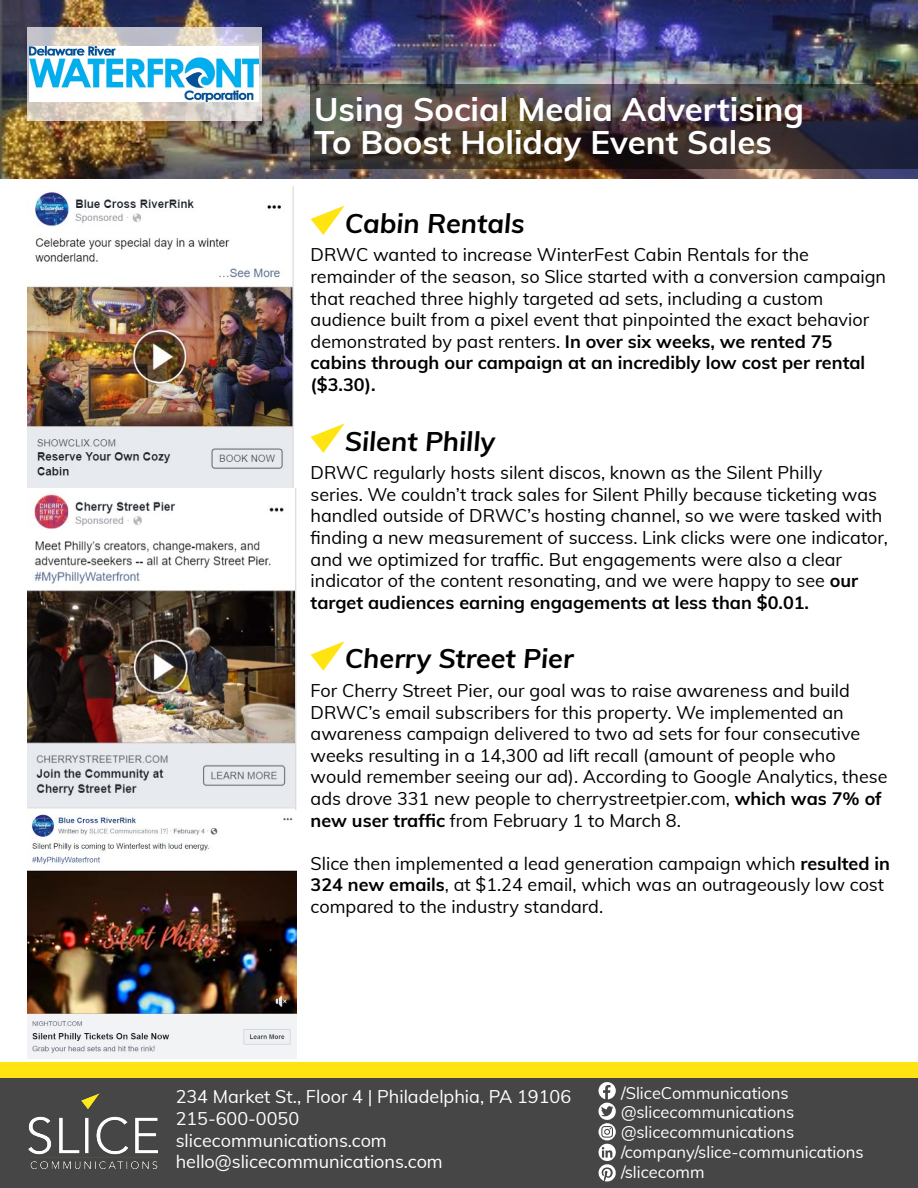
<style>
.page{position:relative;width:918px;height:1188px;background:#fff}
.page>*{position:absolute;margin:0;border:0;box-sizing:border-box;transform-origin:0 0}
.t1{font:700 32.7px/33px "Muli";color:#fff}
.t2{font:italic 700 27px "Muli";color:#000101}
.t3{font:18px/21.6px "Muli";color:#000101}
.t4{font:18px/21.6px "Muli";color:#fff}
.t5{font:16.5px/19.8px "Muli";color:#fff}
.s1{font-weight:700}
</style>
<div class="page">
<div style="left:0;top:1078px;width:918px;height:110px;background:#464647"></div>
<img style="left:29px;top:1093px;width:129px;height:75px">
<div style="left:0;top:1063px;width:918px;height:15px;background:#ffe412"></div>
<svg style="left:598px;top:1082px;width:18px;height:100px"></svg>
<svg style="left:311px;top:206px;width:34px;height:29px"></svg>
<svg style="left:311px;top:423px;width:34px;height:30px"></svg>
<svg style="left:311px;top:641px;width:34px;height:30px"></svg>
<img style="left:27px;top:187px;width:270px;height:623px">
<img style="left:27px;top:814px;width:270px;height:244px">
<img style="left:0;top:0;width:918px;height:179px">
<img style="left:310px;top:84px;width:608px;height:85px">
<svg style="left:27px;top:27px;width:234px;height:94px;background:#d7d0c9"></svg>
<img style="left:29px;top:46px;width:230px;height:55px">
<h1 class="t1" style="left:314px;top:91px;width:491px">Using Social Media Advertising<br>To Boost Holiday Event Sales</h1>
<h2 class="t2" style="left:345px;top:203px;width:181px">Cabin Rentals</h2>
<p class="t3" style="left:311px;top:243px;width:577px">DRWC wanted to increase WinterFest Cabin Rentals for the remainder of the season, so Slice started with a conversion campaign that reached three highly targeted ad sets, including a custom audience built from a pixel event that pinpointed the exact behavior demonstrated by past renters. <span class="s1">In over six weeks, we rented 75 cabins through our campaign at an incredibly low cost per rental ($3.30).</span></p>
<h2 class="t2" style="left:345px;top:421px;width:152px">Silent Philly</h2>
<p class="t3" style="left:311px;top:461px;width:579px">DRWC regularly hosts silent discos, known as the Silent Philly<br>series. We couldn’t track sales for Silent Philly because ticketing was handled outside of DRWC’s hosting channel, so we were tasked with finding a new measurement of success. Link clicks were one indicator, and we optimized for traffic. But engagements were also a clear indicator of the content resonating, and we were happy to see <span class="s1">our target audiences earning engagements at less than $0.01.</span></p>
<h2 class="t2" style="left:345px;top:639px;width:230px">Cherry Street Pier</h2>
<p class="t3" style="left:311px;top:679px;width:578px">For Cherry Street Pier, our goal was to raise awareness and build DRWC’s email subscribers for this property. We implemented an awareness campaign delivered to two ad sets for four consecutive weeks resulting in a 14,300 ad lift recall (amount of people who would remember seeing our ad). According to Google Analytics, these ads drove 331 new people to cherrystreetpier.com, <span class="s1">which was 7% of new user traffic</span> from February 1 to March 8.</p>
<p class="t3" style="left:311px;top:852px;width:581px">Slice then implemented a lead generation campaign which <span class="s1">resulted in<br>324 new emails</span>, at $1.24 email, which was an outrageously low cost compared to the industry standard.</p>
<p class="t4" style="left:176px;top:1085px;width:397px">234 Market St., Floor 4 | Philadelphia, PA 19106<br>215-600-0050<br>slicecommunications.com hello@slicecommunications.com</p>
<p class="t5" style="left:621px;top:1082px;width:244px">/SliceCommunications @slicecommunications @slicecommunications /company/slice-communications /slicecomm</p>
</div>
